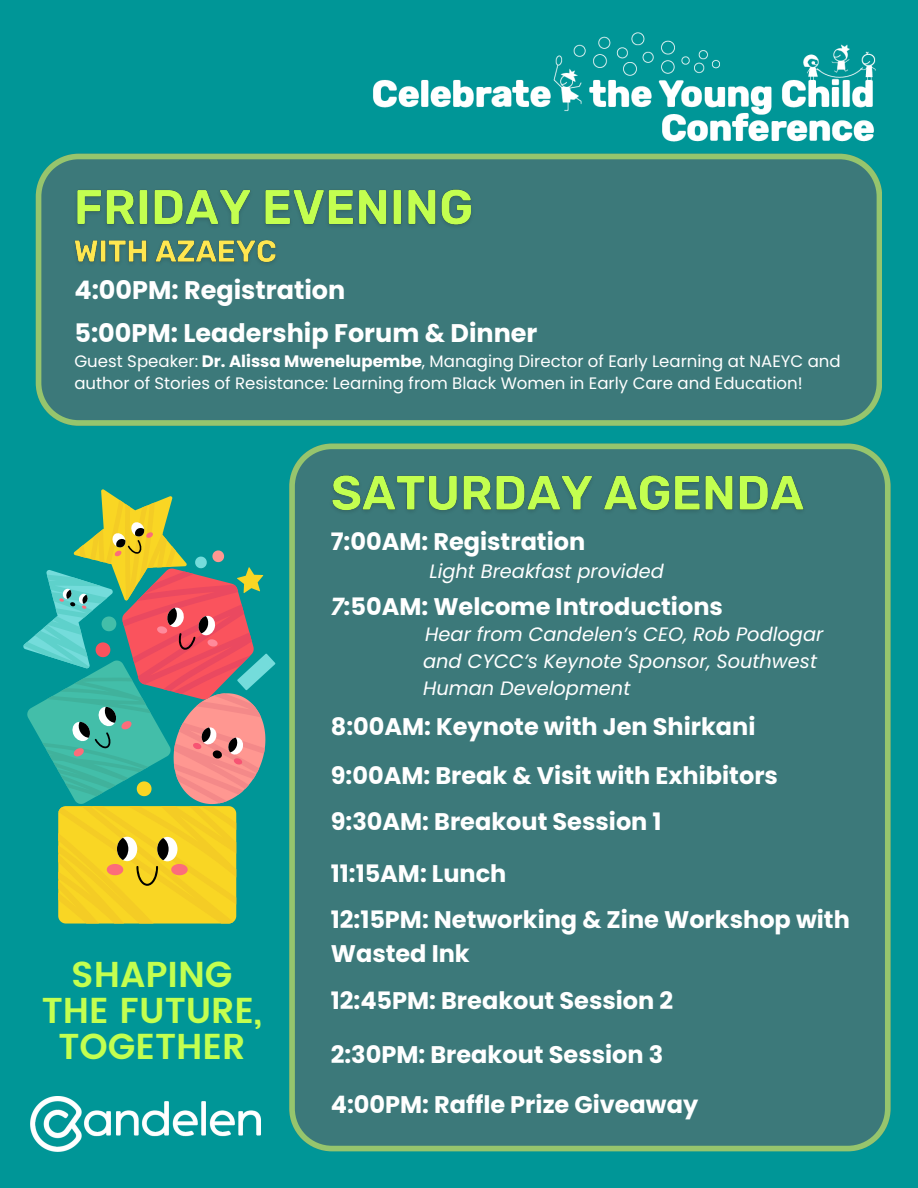
<style>
.page{position:relative;width:918px;height:1188px;background:#009697}
.page>*{position:absolute;margin:0;border:0;box-sizing:border-box;transform-origin:0 0}
.t1{font:600 36px/36px "Poppins";color:#c3ff50;text-align:center}
.t2{font:700 25.5px "Poppins";color:#fff}
.t3{font:700 24px/49.5px "Poppins";color:#fff}
.t4{font:italic 19.35px/27px "Poppins";color:#fff}
.t5{font:16.5px/22px "Poppins";color:#fff}
.s1{font-weight:700}
.s2{font-style:italic}
</style>
<div class="page">
<div style="left:36px;top:154px;width:846px;height:272px;background:#3c797a"></div>
<div style="left:289px;top:444px;width:602px;height:707px;background:#3c797a"></div>
<img style="left:30px;top:1096px;width:231px;height:55px">
<img style="left:331px;top:32px;width:551px;height:149px">
<svg style="left:23px;top:489px;width:253px;height:435px"></svg>
<img style="left:68px;top:179px;width:412px;height:92px">
<img style="left:325px;top:464px;width:488px;height:58px">
<p class="t2" style="left:74px;top:272px;width:272px">4:00PM: Registration</p>
<p class="t2" style="left:74px;top:315px;width:465px">5:00PM: Leadership Forum &amp; Dinner</p>
<h2 class="t5" style="left:74px;top:350px;width:768px">Guest Speaker: <span class="s1">Dr. Alissa Mwenelupembe</span>, Managing Director of Early Learning at NAEYC and author of Stories of Resistance: Learning from Black Women in Early Care and Education!</h2>
<p class="t1" style="left:42px;top:957px;width:222px">SHAPING<br>THE FUTURE,<br>TOGETHER</p>
<p class="t3" style="left:331px;top:517px;width:256px">7:00AM: Registration</p>
<p class="t4" style="left:429px;top:558px;width:236px">Light Breakfast provided</p>
<p class="t3" style="left:331px;top:582px;width:394px"><span class="s2">7</span>:50AM: Welcome Introductions</p>
<p class="t4" style="left:423px;top:621px;width:402px">Hear from Candelen’s CEO, Rob Podlogar and CYCC’s Keynote Sponsor, Southwest<br>Human Development</p>
<p class="t3" style="left:331px;top:701px;width:449px">8:00AM: Keynote with Jen Shirkani<br>9:00AM: Break &amp; Visit with Exhibitors</p>
<p class="t3" style="left:331px;top:796px;width:332px;line-height:51.8px">9:30AM: Breakout Session 1<br>11:15AM: Lunch</p>
<p class="t3" style="left:331px;top:903px;width:521px;line-height:33.8px">12:15PM: Networking &amp; Zine Workshop with<br>Wasted Ink</p>
<p class="t3" style="left:331px;top:976px;width:344px">12:45PM: Breakout Session 2</p>
<p class="t3" style="left:331px;top:1030px;width:369px">2:30PM: Breakout Session 3<br>4:00PM: Raffle Prize Giveaway</p>
</div>
